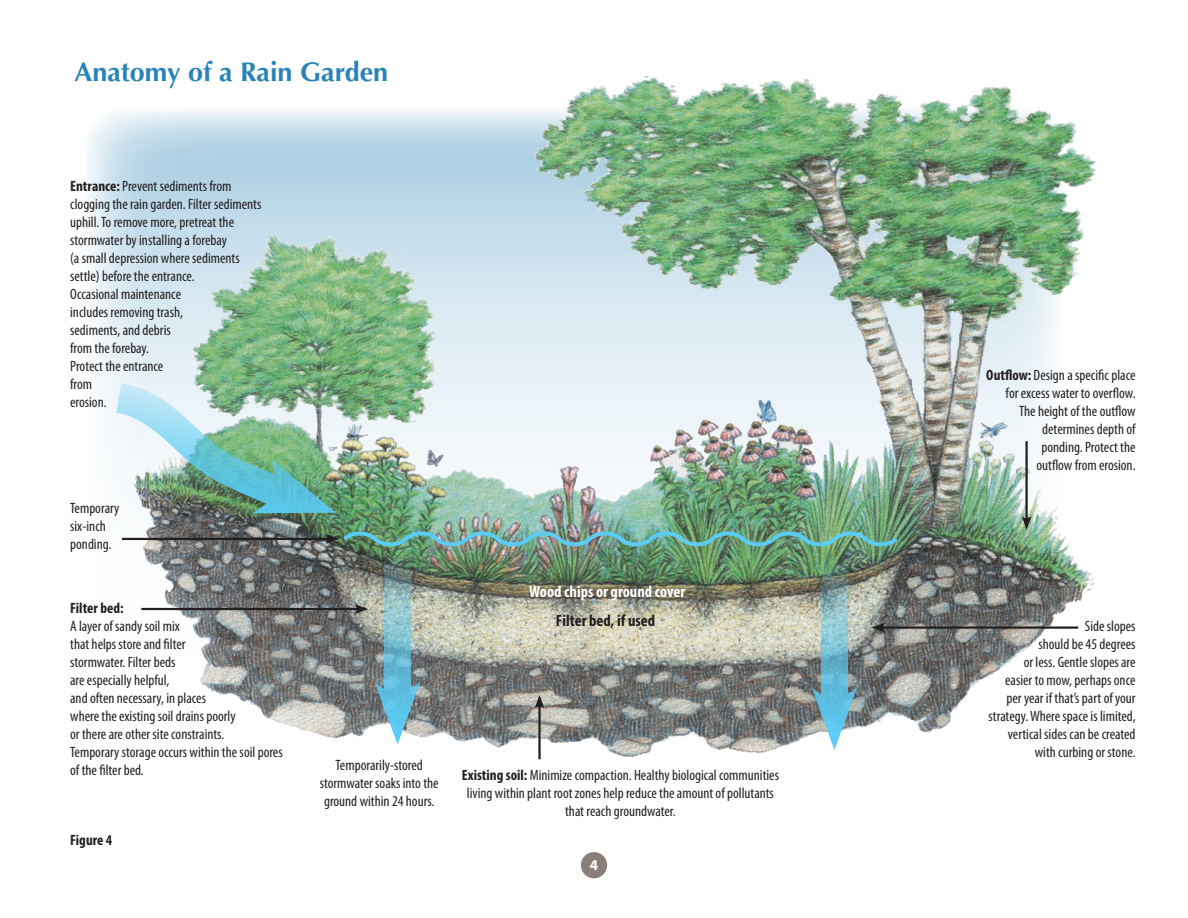
<style>
.page{position:relative;width:1188px;height:918px;background:#fff}
.page>*{position:absolute;margin:0;border:0;box-sizing:border-box;transform-origin:0 0}
.A-level_heading{font:700 27px "Optima LT Std";color:#2884b8}
.Figure_Caption{font:700 condensed 16.5px "Myriad Pro";color:#fff}
.Figure_Caption-2{font:700 condensed 16.5px "Myriad Pro";color:#231f20}
.Figure_Caption-3{font:condensed 15px/18px "Myriad Pro";color:#231f20}
.Figure_Caption-4{font:700 condensed 15px "Myriad Pro";color:#231f20}
.t1{font:700 15px "Myriad Pro";color:#fff}
.s1{font-weight:700}
</style>
<div class="page">
<div style="left:581px;top:852px;width:26px;height:26px;background:#897f78;border-radius:50%"></div>
<div style="left:84px;top:108px;width:979px;height:695px;background:linear-gradient(to bottom,#ebf3f8,#fff);border-radius:35px"></div>
<img style="left:108px;top:75px;width:989px;height:699px">
<hr style="left:881px;top:626px;width:197px;height:3px;background:#231f20">
<svg style="left:872px;top:623px;width:13px;height:9px"></svg>
<hr style="left:1025px;top:441px;width:3px;height:79px;background:#231f20">
<svg style="left:1022px;top:516px;width:9px;height:14px"></svg>
<hr style="left:141px;top:608px;width:218px;height:2px;background:#231f20">
<svg style="left:355px;top:604px;width:13px;height:10px"></svg>
<hr style="left:538px;top:704px;width:3px;height:55px;background:#231f20">
<svg style="left:535px;top:695px;width:9px;height:13px"></svg>
<svg style="left:384px;top:564px;width:27px;height:117px;background:#7bb1bd"></svg>
<svg style="left:374px;top:681px;width:47px;height:64px"></svg>
<svg style="left:821px;top:569px;width:27px;height:118px;background:#79b0bb"></svg>
<svg style="left:811px;top:687px;width:47px;height:63px"></svg>
<img style="left:106px;top:381px;width:796px;height:171px">
<p class="A-level_heading" style="left:74px;top:56px;width:315px">Anatomy of a Rain Garden</p>
<p class="Figure_Caption-3" style="left:70px;top:177px;width:193px"><span class="s1">Entrance:</span> Prevent sediments from clogging the rain garden. Filter sediments uphill. To remove more, pretreat the stormwater by installing a forebay<br>(a small depression where sediments settle) before the entrance.<br>Occasional maintenance<br>includes removing trash,<br>sediments, and debris<br>from the forebay.<br>Protect the entrance<br>from<br>erosion.</p>
<p class="Figure_Caption-3" style="left:70px;top:499px;width:51px">Temporary six-inch ponding.</p>
<p class="Figure_Caption-3" style="left:70px;top:600px;width:214px"><span class="s1">Filter bed:<br></span>A layer of sandy soil mix<br>that helps store and filter<br>stormwater. Filter beds<br>are especially helpful,<br>and often necessary, in places<br>where the existing soil drains poorly<br>or there are other site constraints.<br>Temporary storage occurs within the soil pores of the filter bed.</p>
<p class="Figure_Caption-4" style="left:70px;top:831px;width:44px">Figure 4</p>
<p class="Figure_Caption" style="left:529px;top:581px;width:158px">Wood chips or ground cover</p>
<p class="Figure_Caption-2" style="left:556px;top:610px;width:101px">Filter bed, if used</p>
<p class="Figure_Caption-3" style="left:320px;top:757px;width:121px;text-align:center">Temporarily-stored stormwater soaks into the ground within 24 hours.</p>
<p class="Figure_Caption-3" style="left:462px;top:766px;width:319px;text-align:center"><span class="s1">Existing soil:</span> Minimize compaction. Healthy biological communities living within plant root zones help reduce the amount of pollutants that reach groundwater.</p>
<p class="t1" style="left:590px;top:855px;width:10px">4</p>
<p class="Figure_Caption-3" style="left:986px;top:367px;width:151px;text-align:right"><span class="s1">Outflow:</span> Design a specific place for excess water to overflow.<br>The height of the outflow determines depth of<br>ponding. Protect the<br>outflow from erosion.</p>
<p class="Figure_Caption-3" style="left:989px;top:617px;width:149px;text-align:right">Side slopes<br>should be 45 degrees<br>or less. Gentle slopes are<br>easier to mow, perhaps once per year if that’s part of your strategy. Where space is limited, vertical sides can be created with curbing or stone.</p>
</div>
